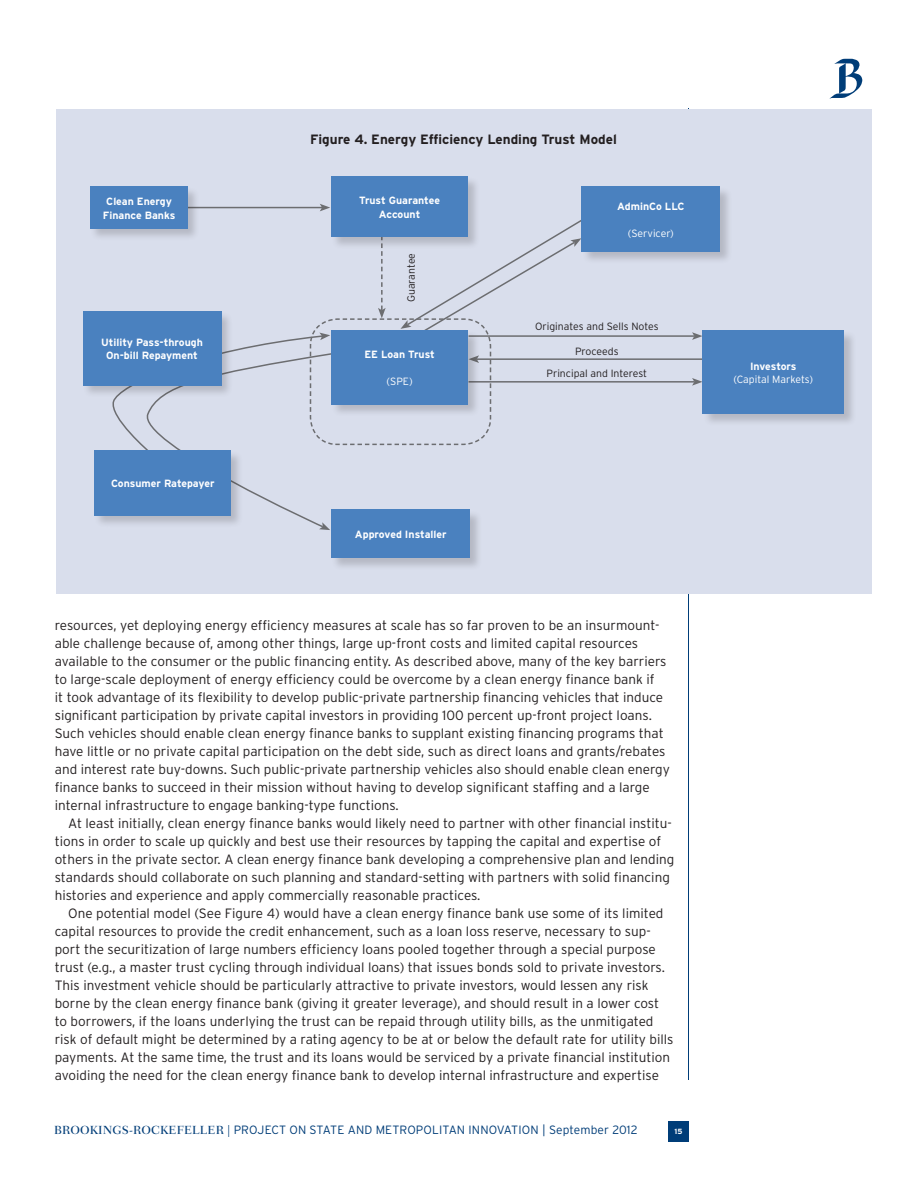
<style>
.page{position:relative;width:918px;height:1188px;background:#fff}
.page>*{position:absolute;margin:0;border:0;box-sizing:border-box;transform-origin:0 0}
.Body{font:300 13.5px/18px "Interstate";color:#231f20}
.Head6_Table_head{font:700 13.5px "Interstate";color:#231f20}
.t1{font:300 12px "Interstate";letter-spacing:.01em;color:#003d78}
.Head7__sidebar{font:700 10.5px "Interstate";color:#fff}
.Head7__sidebar-2{font:300 10.5px "Interstate";color:#231f20}
.Head7__sidebar-3{font:300 10.5px "Interstate";color:#fff}
.t2{font:700 7.5px "Interstate";color:#fff}
.s1{font-family:"Fairfield LH";font-weight:500}
</style>
<div class="page">
<div style="left:668px;top:1121px;width:20px;height:20px;background:#003d78"></div>
<hr style="left:688px;top:108px;width:1px;height:972px;background:#003d78">
<svg style="left:829px;top:59px;width:33px;height:40px"></svg>
<div style="left:56px;top:109px;width:815px;height:485px;background:#d9deec"></div>
<div style="left:82px;top:176px;width:774px;height:394px;background:#231f20;opacity:.2"></div>
<div style="left:90px;top:187px;width:98px;height:42px;background:#4a81bf"></div>
<div style="left:83px;top:311px;width:138px;height:74px;background:#4a81bf"></div>
<div style="left:94px;top:450px;width:137px;height:65px;background:#4a81bf"></div>
<div style="left:331px;top:510px;width:139px;height:48px;background:#4a81bf"></div>
<div style="left:331px;top:177px;width:137px;height:60px;background:#4a81bf"></div>
<div style="left:331px;top:330px;width:137px;height:74px;background:#4a81bf"></div>
<div style="left:703px;top:330px;width:141px;height:84px;background:#4a81bf"></div>
<div style="left:582px;top:187px;width:138px;height:65px;background:#4a81bf"></div>
<p class="Head7__sidebar" style="left:106px;top:196px;width:67px">Clean Energy</p>
<p class="Head7__sidebar" style="left:103px;top:209px;width:74px">Finance Banks</p>
<p class="Head7__sidebar" style="left:101px;top:336px;width:103px">Utility Pass-through</p>
<p class="Head7__sidebar" style="left:106px;top:350px;width:93px">On-bill Repayment</p>
<p class="Head7__sidebar" style="left:111px;top:477px;width:105px">Consumer Ratepayer</p>
<p class="Head6_Table_head" style="left:310px;top:132px;width:308px">Figure 4. Energy Efficiency Lending Trust Model</p>
<p class="Head7__sidebar" style="left:359px;top:195px;width:82px">Trust Guarantee</p>
<p class="Head7__sidebar" style="left:379px;top:208px;width:43px">Account</p>
<p class="Head7__sidebar-2" style="left:405px;top:302px;width:51px;rotate:-90deg">Guarantee</p>
<p class="Head7__sidebar" style="left:364px;top:349px;width:72px">EE Loan Trust</p>
<p class="Head7__sidebar-3" style="left:387px;top:375px;width:27px">(SPE)</p>
<p class="Head7__sidebar" style="left:355px;top:528px;width:93px">Approved Installer</p>
<p class="Head7__sidebar" style="left:617px;top:201px;width:69px">AdminCo LLC</p>
<p class="Head7__sidebar-3" style="left:628px;top:228px;width:47px">(Servicer)</p>
<p class="Head7__sidebar-2" style="left:535px;top:320px;width:125px">Originates and Sells Notes</p>
<p class="Head7__sidebar-2" style="left:575px;top:346px;width:45px">Proceeds</p>
<p class="Head7__sidebar-2" style="left:547px;top:367px;width:102px">Principal and Interest</p>
<p class="Body" style="left:55px;top:616px;width:617px">resources, yet deploying energy efficiency measures at scale has so far proven to be an insurmount&shy;able challenge because of, among other things, large up-front costs and limited capital resources available to the consumer or the public financing entity. As described above, many of the key barriers to large-scale deployment of energy efficiency could be overcome by a clean energy finance bank if<br>it took advantage of its flexibility to develop public-private partnership financing vehicles that induce significant participation by private capital investors in providing 100 percent up-front project loans.<br>Such vehicles should enable clean energy finance banks to supplant existing financing programs that have little or no private capital participation on the debt side, such as direct loans and grants/rebates and interest rate buy-downs. Such public-private partnership vehicles also should enable clean energy finance banks to succeed in their mission without having to develop significant staffing and a large internal infrastructure to engage banking-type functions.</p>
<p class="Body" style="left:55px;top:814px;width:621px;text-indent:14px">At least initially, clean energy finance banks would likely need to partner with other financial institu&shy;tions in order to scale up quickly and best use their resources by tapping the capital and expertise of others in the private sector. A clean energy finance bank developing a comprehensive plan and lending standards should collaborate on such planning and standard-setting with partners with solid financing histories and experience and apply commercially reasonable practices.</p>
<p class="Body" style="left:55px;top:904px;width:620px;text-indent:14px">One potential model (See Figure 4) would have a clean energy finance bank use some of its limited capital resources to provide the credit enhancement, such as a loan loss reserve, necessary to sup&shy;port the securitization of large numbers efficiency loans pooled together through a special purpose trust (e.g., a master trust cycling through individual loans) that issues bonds sold to private investors.<br>This investment vehicle should be particularly attractive to private investors, would lessen any risk borne by the clean energy finance bank (giving it greater leverage), and should result in a lower cost to borrowers, if the loans underlying the trust can be repaid through utility bills, as the unmitigated risk of default might be determined by a rating agency to be at or below the default rate for utility bills payments. At the same time, the trust and its loans would be serviced by a private financial institution avoiding the need for the clean energy finance bank to develop internal infrastructure and expertise</p>
<p class="t1" style="left:54px;top:1123px;width:585px"><span class="s1">BROOKINGS-ROCKEFELLER |</span> PROJECT ON STATE AND METROPOLITAN INNOVATION | September 2012</p>
<p class="t2" style="left:674px;top:1127px;width:9px">15</p>
<p class="Head7__sidebar" style="left:750px;top:360px;width:48px">Investors</p>
<p class="Head7__sidebar-3" style="left:733px;top:374px;width:81px">(Capital Markets)</p>
</div>
